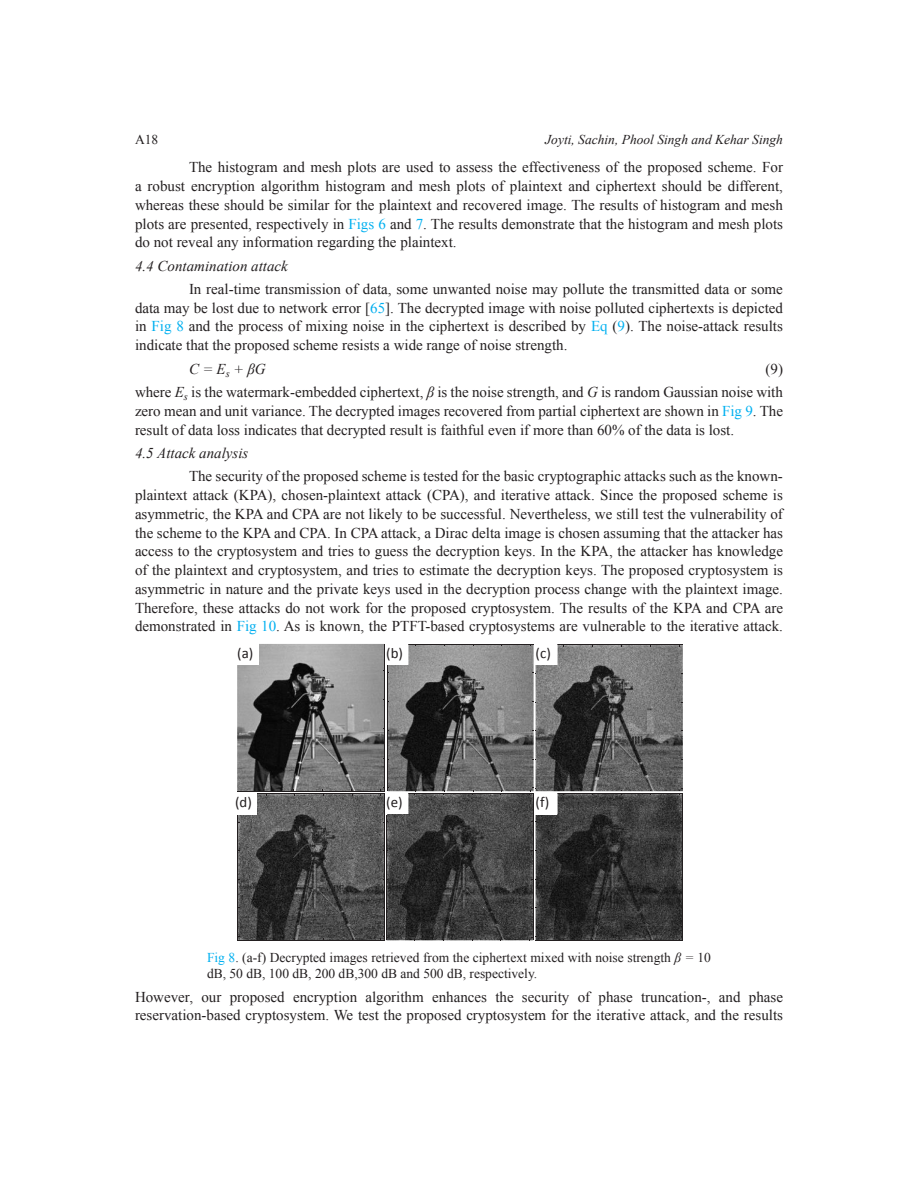
<style>
.page{position:relative;width:918px;height:1188px;background:#fff}
.page>*{position:absolute;margin:0;border:0;box-sizing:border-box;transform-origin:0 0}
.t1{font:15px/18.8px "Times New Roman";color:#231f20;text-align:justify}
.t2{font:italic 15px "Times New Roman";color:#231f20}
.t3{font:14.85px "Calibri";color:#231f20}
.t4{font:13.5px/16.5px "Times New Roman";color:#231f20}
.t5{font:italic 13.5px "Times New Roman";color:#231f20}
.s1{color:#00b0f0}
.s2{color:#00aeef}
.s3{font-style:italic}
</style>
<div class="page">
<img style="left:237px;top:644px;width:147px;height:147px">
<hr style="left:237px;top:791px;width:147px;height:1px;background:#231f20">
<hr style="left:384px;top:644px;width:1px;height:147px;background:#231f20">
<img style="left:388px;top:645px;width:146px;height:146px">
<hr style="left:388px;top:644px;width:146px;height:1px;background:#231f20">
<hr style="left:387px;top:644px;width:1px;height:147px;background:#231f20">
<img style="left:536px;top:646px;width:147px;height:145px">
<hr style="left:536px;top:645px;width:147px;height:1px;background:#231f20">
<img style="left:239px;top:795px;width:145px;height:145px">
<hr style="left:238px;top:940px;width:146px;height:1px;background:#231f20">
<hr style="left:238px;top:794px;width:146px;height:1px;background:#231f20">
<svg style="left:264px;top:789px;width:3px;height:7px"></svg>
<svg style="left:293px;top:789px;width:3px;height:7px"></svg>
<hr style="left:238px;top:794px;width:1px;height:146px;background:#231f20">
<hr style="left:384px;top:794px;width:1px;height:146px;background:#231f20">
<img style="left:386px;top:794px;width:147px;height:146px">
<hr style="left:386px;top:793px;width:147px;height:1px;background:#231f20">
<hr style="left:533px;top:793px;width:1px;height:147px;background:#231f20">
<svg style="left:381px;top:936px;width:7px;height:4px"></svg>
<img style="left:536px;top:794px;width:147px;height:146px">
<hr style="left:536px;top:940px;width:147px;height:1px;background:#231f20">
<hr style="left:536px;top:793px;width:147px;height:1px;background:#231f20">
<svg style="left:679px;top:788px;width:4px;height:7px"></svg>
<svg style="left:529px;top:936px;width:8px;height:4px"></svg>
<svg style="left:679px;top:936px;width:4px;height:4px"></svg>
<img style="left:237px;top:644px;width:22px;height:21px">
<svg style="left:529px;top:788px;width:35px;height:26px"></svg>
<img style="left:536px;top:793px;width:21px;height:21px">
<svg style="left:380px;top:787px;width:9px;height:27px"></svg>
<img style="left:386px;top:793px;width:22px;height:21px">
<img style="left:238px;top:794px;width:19px;height:20px">
<img style="left:387px;top:644px;width:1px;height:21px">
<img style="left:388px;top:644px;width:20px;height:21px">
<svg style="left:383px;top:665px;width:6px;height:9px"></svg>
<svg style="left:530px;top:644px;width:34px;height:3px"></svg>
<img style="left:536px;top:644px;width:21px;height:21px">
<p class="t4" style="left:135px;top:131px;width:25px">A18</p>
<p class="t5" style="left:545px;top:131px;width:239px">Joyti, Sachin, Phool Singh and Kehar Singh</p>
<p class="t1" style="left:135px;top:158px;width:650px;text-indent:54px">The histogram and mesh plots are used to assess the effectiveness of the proposed scheme. For a robust encryption algorithm histogram and mesh plots of plaintext and ciphertext should be different, whereas these should be similar for the plaintext and recovered image. The results of histogram and mesh plots are presented, respectively in <span class="s1">Figs 6</span> and <span class="s1">7</span>. The results demonstrate that the histogram and mesh plots do not reveal any information regarding the plaintext.</p>
<p class="t2" style="left:135px;top:255px;width:154px">4.4 Contamination attack</p>
<p class="t1" style="left:135px;top:279px;width:650px;text-indent:54px">In real-time transmission of data, some unwanted noise may pollute the transmitted data or some data may be lost due to network error [<span class="s2">65</span>]. The decrypted image with noise polluted ciphertexts is depicted in <span class="s1">Fig 8</span> and the process of mixing noise in the ciphertext is described by <span class="s1">Eq</span> (<span class="s1">9</span>). The noise-attack results indicate that the proposed scheme resists a wide range of noise strength.</p>
<p class="t2" style="left:189px;top:359px;width:78px">C = E<sub>s</sub> + βG</p>
<p class="t1" style="left:135px;top:357px;width:649px;line-height:23.2px;text-align:right">(9)<br>where <span class="s3">E</span><sub>s</sub> is the watermark-embedded ciphertext, <span class="s3">β</span> is the noise strength, and <span class="s3">G</span> is random Gaussian noise with</p>
<p class="t1" style="left:135px;top:402px;width:650px">zero mean and unit variance. The decrypted images recovered from partial ciphertext are shown in <span class="s1">Fig 9</span>. The result of data loss indicates that decrypted result is faithful even if more than 60% of the data is lost.</p>
<p class="t2" style="left:135px;top:443px;width:115px">4.5 Attack analysis</p>
<p class="t1" style="left:135px;top:467px;width:650px;text-indent:54px">The security of the proposed scheme is tested for the basic cryptographic attacks such as the known&shy;plaintext attack (KPA), chosen-plaintext attack (CPA), and iterative attack. Since the proposed scheme is asymmetric, the KPA and CPA are not likely to be successful. Nevertheless, we still test the vulnerability of the scheme to the KPA and CPA. In CPA attack, a Dirac delta image is chosen assuming that the attacker has access to the cryptosystem and tries to guess the decryption keys. In the KPA, the attacker has knowledge of the plaintext and cryptosystem, and tries to estimate the decryption keys. The proposed cryptosystem is asymmetric in nature and the private keys used in the decryption process change with the plaintext image.<br>Therefore, these attacks do not work for the proposed cryptosystem. The results of the KPA and CPA are demonstrated in <span class="s2">Fig</span> <span class="s1">10</span>. As is known, the PTFT-based cryptosystems are vulnerable to the iterative attack.</p>
<p class="t3" style="left:237px;top:644px;width:18px">(a)</p>
<p class="t3" style="left:386px;top:644px;width:18px">(b)</p>
<p class="t3" style="left:536px;top:644px;width:17px">(c)</p>
<p class="t3" style="left:235px;top:793px;width:18px">(d)</p>
<p class="t3" style="left:386px;top:793px;width:18px">(e)</p>
<p class="t3" style="left:536px;top:793px;width:15px">(f)</p>
<p class="t4" style="left:207px;top:949px;width:505px"><span class="s1">Fig 8</span>. (a-f) Decrypted images retrieved from the ciphertext mixed with noise strength <span class="s3">β =</span> 10 dB, 50 dB, 100 dB, 200 dB,300 dB and 500 dB, respectively.</p>
<p class="t1" style="left:135px;top:987px;width:650px">However, our proposed encryption algorithm enhances the security of phase truncation-, and phase reservation-based cryptosystem. We test the proposed cryptosystem for the iterative attack, and the results</p>
</div>
